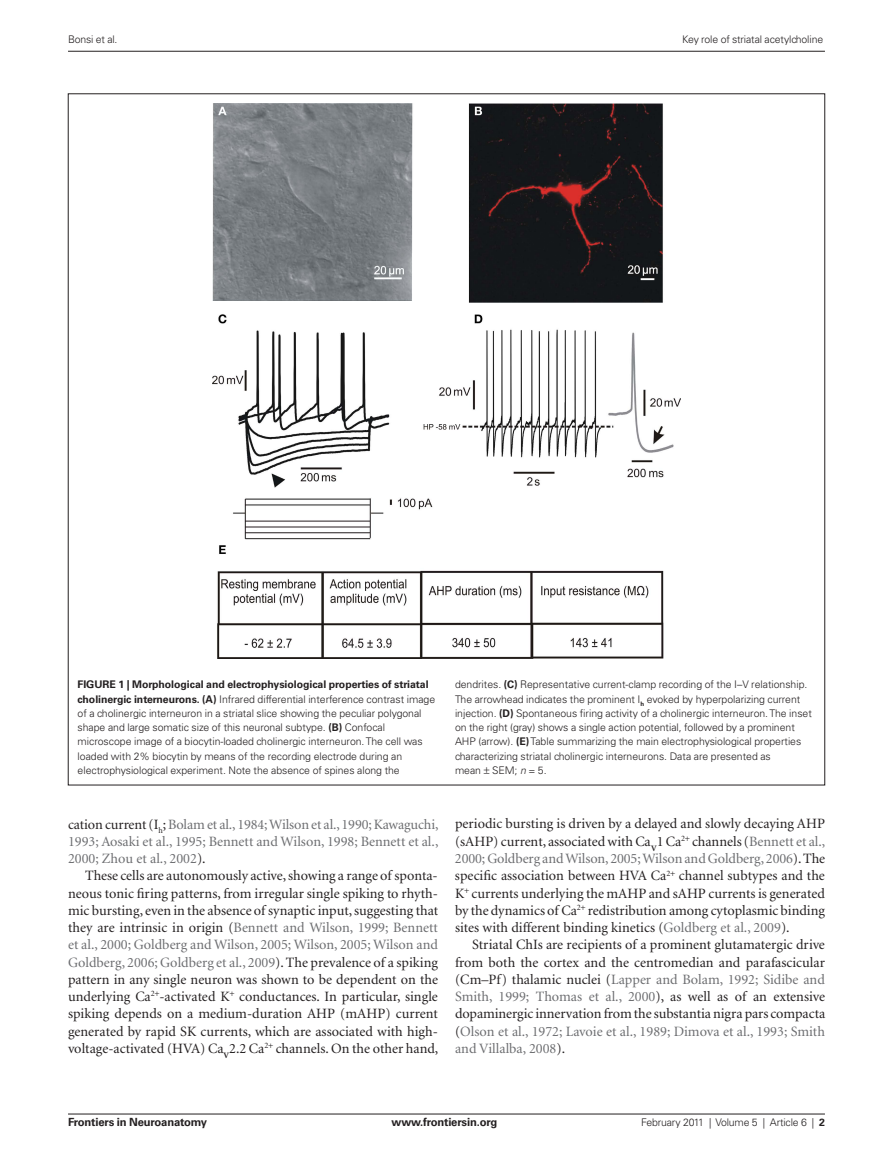
<style>
.page{position:relative;width:893px;height:1170px;background:#fff}
.page>*{position:absolute;margin:0;border:0;box-sizing:border-box;transform-origin:0 0}
.t1{font:14.25px/17.2px "Minion";color:#231f20;text-align:justify}
.t2{font:14.25px/17.2px "Minion";color:#6c6d70;text-align:justify}
.t3{font:700 11.25px "Univers";letter-spacing:-.015em;color:#231f20}
.t4{font:300 10.5px/14.2px "Univers";letter-spacing:-.005em;color:#231f20}
.s1{font-weight:700}
.s2{font-style:italic}
.s3{color:#231f20}
.s4{color:#6c6d70}
</style>
<div class="page">
<img style="left:213px;top:103px;width:467px;height:555px">
<hr style="left:68px;top:1113px;width:757px;height:1px;background:#231f20">
<hr style="left:68px;top:51px;width:757px;height:1px;background:#231f20">
<p class="t4" style="left:68px;top:32px;width:51px">Bonsi et al.</p>
<p class="t4" style="left:682px;top:32px;width:143px">Key role of striatal acetylcholine</p>
<p class="t4" style="left:78px;top:677px;width:359px"><span class="s1">Figure 1 | Morphological and electrophysiological properties of striatal cholinergic interneurons. (A)</span> Infrared differential interference contrast image of a cholinergic interneuron in a striatal slice showing the peculiar polygonal shape and large somatic size of this neuronal subtype. <span class="s1">(B)</span> Confocal microscope image of a biocytin-loaded cholinergic interneuron. The cell was loaded with 2% biocytin by means of the recording electrode during an electrophysiological experiment. Note the absence of spines along the</p>
<p class="t4" style="left:455px;top:677px;width:358px">dendrites. <span class="s1">(C)</span> Representative current-clamp recording of the I–V relationship.<br>The arrowhead indicates the prominent I<sub>h</sub> evoked by hyperpolarizing current injection. <span class="s1">(D)</span> Spontaneous firing activity of a cholinergic interneuron. The inset on the right (gray) shows a single action potential, followed by a prominent AHP (arrow). <span class="s1">(e)</span> Table summarizing the main electrophysiological properties characterizing striatal cholinergic interneurons. Data are presented as<br>mean SEM; <span class="s2">n</span> = 5.</p>
<p class="t2" style="left:68px;top:815px;width:372px"><span class="s3">cation current (I</span><sub>h</sub><span class="s3">;</span> Bolam et al., 1984; Wilson et al., 1990; Kawaguchi, 1993; Aosaki et al., 1995; Bennett and Wilson, 1998; Bennett et al., 2000; Zhou et al., 2002<span class="s3">).</span></p>
<p class="t1" style="left:68px;top:867px;width:372px;text-indent:17px">These cells are autonomously active, showing a range of sponta&shy;neous tonic firing patterns, from irregular single spiking to rhyth&shy;mic bursting, even in the absence of synaptic input, suggesting that they are intrinsic in origin (<span class="s4">Bennett and Wilson, 1999; Bennett et al., 2000; Goldberg and Wilson, 2005; Wilson, 2005; Wilson and Goldberg, 2006; Goldberg et al., 2009</span>). The prevalence of a spiking pattern in any single neuron was shown to be dependent on the underlying Ca<sup>2</sup> -activated K conductances. In particular, single spiking depends on a medium-duration AHP (mAHP) current generated by rapid SK currents, which are associated with high&shy;voltage-activated (HVA) Ca<sub>V</sub>2.2 Ca<sup>2</sup> channels. On the other hand,</p>
<p class="t1" style="left:455px;top:815px;width:372px">periodic bursting is driven by a delayed and slowly decaying AHP (sAHP) current, associated with Ca<sub>V</sub>1 Ca<sup>2</sup> channels (<span class="s4">Bennett et al., 2000; Goldberg and Wilson, 2005; Wilson and Goldberg, 2006</span>). The specific association between HVA Ca<sup>2</sup> channel subtypes and the K currents underlying the mAHP and sAHP currents is generated by the dynamics of Ca<sup>2</sup> redistribution among cytoplasmic binding sites with different binding kinetics (<span class="s4">Goldberg et al., 2009</span>).</p>
<p class="t1" style="left:455px;top:936px;width:372px;text-indent:17px">Striatal ChIs are recipients of a prominent glutamatergic drive from both the cortex and the centromedian and parafascicular (Cm–Pf) thalamic nuclei (<span class="s4">Lapper and Bolam, 1992; Sidibe and Smith, 1999; Thomas et al., 2000</span>), as well as of an extensive dopaminergic innervation from the substantia nigra pars compacta (<span class="s4">Olson et al., 1972; Lavoie et al., 1989; Dimova et al., 1993; Smith and Villalba, 2008</span>).</p>
<p class="t3" style="left:68px;top:1115px;width:141px">Frontiers in Neuroanatomy</p>
<p class="t3" style="left:392px;top:1115px;width:107px">www.frontiersin.org</p>
<p class="t4" style="left:641px;top:1115px;width:185px">February 2011 | Volume 5 | Article 6 | <span class="s1">2</span></p>
</div>
